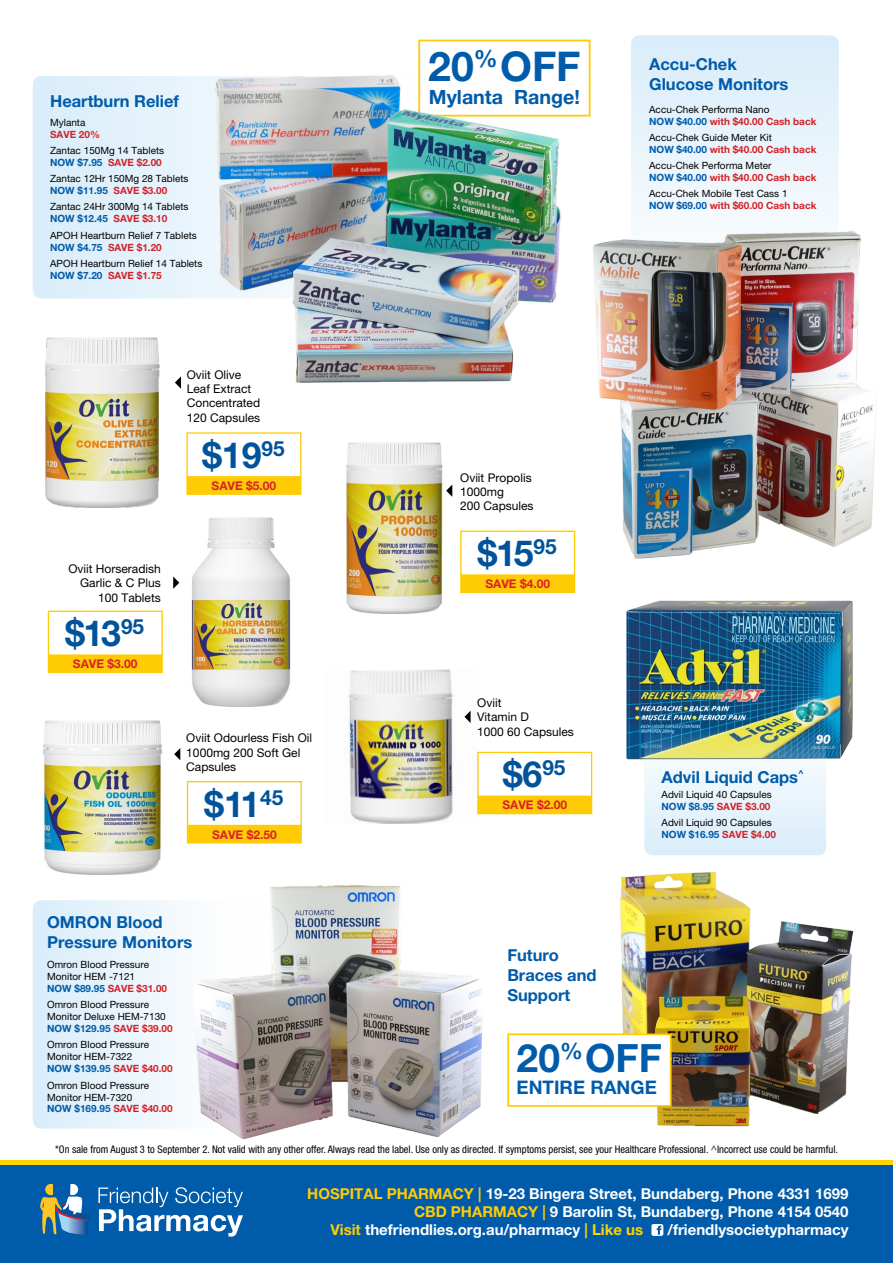
<style>
.page{position:relative;width:893px;height:1263px;background:#fff}
.page>*{position:absolute;margin:0;border:0;box-sizing:border-box;transform-origin:0 0}
.t1{font:700 40.95px "Helvetica Neue LT Pro";color:#005baa}
.t2{font:700 39.15px "Helvetica Neue LT Pro";color:#005baa}
.t3{font:700 36px "Helvetica Neue LT Pro";letter-spacing:-.06em;color:#00539b}
.t4{font:700 19.65px "Helvetica Neue LT Pro";color:#005baa}
.t5{font:700 18.75px "Helvetica Neue LT Pro";color:#005baa}
.t6{font:700 16.5px/19.8px "Helvetica Neue LT Pro";color:#005baa}
.t7{font:700 15px "Helvetica Neue LT Pro";color:#fff}
.t8{font:12px/14.4px "Helvetica Neue LT Pro";color:#000}
.t9{font:700 12px "Helvetica Neue LT Pro";color:#da2128}
.t10{font:condensed 10.5px "Helvetica Neue LT Pro";color:#000}
.t11{font:10.05px/12px "Helvetica Neue LT Pro";color:#000}
.t12{font:700 10.05px "Helvetica Neue LT Pro";color:#d2232a}
.s1{font-weight:700;color:#005baa}
.s2{font-weight:700;color:#d2232a}
.s3{color:#ffcb05}
.s4{color:#ffd400}
</style>
<div class="page">
<svg style="left:33px;top:900px;width:280px;height:228px;fill:#e9f4fc"></svg>
<div style="left:418px;top:40px;width:173px;height:77px;border:2px solid #ffcb05"></div>
<img style="left:626px;top:600px;width:227px;height:160px">
<img style="left:43px;top:721px;width:119px;height:154px">
<div style="left:33px;top:76px;width:501px;height:222px;background:#e2f1fb;border-radius:9px"></div>
<div style="left:631px;top:35px;width:208px;height:358px;background:linear-gradient(to right,#e7f3fb,#e7f3fb);border-radius:9px"></div>
<img style="left:644px;top:677px;width:182px;height:178px;border-radius:9px">
<img style="left:195px;top:885px;width:287px;height:255px">
<div style="left:0;top:1163px;width:893px;height:100px;background:#005baa"></div>
<svg style="left:98px;top:1187px;width:145px;height:49px"></svg>
<svg style="left:40px;top:1184px;width:50px;height:51px"></svg>
<svg style="left:651px;top:1224px;width:12px;height:12px"></svg>
<hr style="left:0;top:1160px;width:893px;height:4px;background:#ffd400">
<img style="left:592px;top:225px;width:285px;height:334px">
<img style="left:45px;top:338px;width:115px;height:170px">
<svg style="left:186px;top:432px;width:116px;height:63px"></svg>
<svg style="left:173px;top:576px;width:6px;height:13px"></svg>
<img style="left:191px;top:517px;width:100px;height:189px">
<svg style="left:47px;top:610px;width:116px;height:63px"></svg>
<img style="left:349px;top:669px;width:130px;height:155px">
<svg style="left:464px;top:711px;width:7px;height:12px"></svg>
<svg style="left:477px;top:751px;width:116px;height:63px"></svg>
<svg style="left:174px;top:748px;width:6px;height:12px"></svg>
<svg style="left:186px;top:781px;width:116px;height:62px"></svg>
<img style="left:213px;top:67px;width:378px;height:316px">
<img style="left:346px;top:442px;width:97px;height:172px">
<svg style="left:460px;top:530px;width:116px;height:63px"></svg>
<svg style="left:446px;top:485px;width:6px;height:12px"></svg>
<img style="left:619px;top:872px;width:235px;height:255px">
<div style="left:508px;top:1034px;width:163px;height:72px;background:#fff"></div>
<div style="left:507px;top:1033px;width:165px;height:74px;border:2px solid #ffcb05"></div>
<svg style="left:175px;top:376px;width:6px;height:13px"></svg>
<h3 class="t6" style="left:50px;top:91px;width:130px">Heartburn Relief</h3>
<p class="t11" style="left:50px;top:116px;width:37px">Mylanta</p>
<p class="t12" style="left:50px;top:128px;width:51px">SAVE 20%</p>
<p class="t11" style="left:50px;top:144px;width:116px">Zantac 150Mg 14 Tablets<br><span class="s1">NOW $7.95</span> <span class="s2">SAVE $2.00</span></p>
<p class="t11" style="left:50px;top:172px;width:140px">Zantac 12Hr 150Mg 28 Tablets<br><span class="s1">NOW $11.95</span> <span class="s2">SAVE $3.00</span></p>
<p class="t11" style="left:50px;top:201px;width:140px">Zantac 24Hr 300Mg 14 Tablets<br><span class="s1">NOW $12.45</span> <span class="s2">SAVE $3.10</span></p>
<p class="t11" style="left:50px;top:229px;width:148px">APOH Heartburn Relief 7 Tablets<br><span class="s1">NOW $4.75</span> <span class="s2">SAVE $1.20</span></p>
<p class="t11" style="left:50px;top:257px;width:154px">APOH Heartburn Relief 14 Tablets<br><span class="s1">NOW $7.20</span> <span class="s2">SAVE $1.75</span></p>
<p class="t8" style="left:187px;top:367px;width:75px">Oviit Olive<br>Leaf Extract<br>Concentrated<br>120 Capsules</p>
<h3 class="t3" style="left:202px;top:433px;width:84px">$19<sup>95</sup></h3>
<p class="t9" style="left:212px;top:478px;width:66px">SAVE $5.00</p>
<p class="t8" style="left:68px;top:561px;width:94px;text-align:right">Oviit Horseradish<br>Garlic &amp; C Plus<br>100 Tablets</p>
<h3 class="t3" style="left:65px;top:611px;width:80px">$13<sup>95</sup></h3>
<p class="t9" style="left:73px;top:657px;width:66px">SAVE $3.00</p>
<p class="t8" style="left:186px;top:731px;width:127px">Oviit Odourless Fish Oil<br>1000mg 200 Soft Gel<br>Capsules</p>
<h3 class="t3" style="left:204px;top:781px;width:80px">$11<sup>45</sup></h3>
<p class="t9" style="left:212px;top:827px;width:66px">SAVE $2.50</p>
<h3 class="t6" style="left:47px;top:912px;width:147px">OMRON Blood<br>Pressure Monitors</h3>
<p class="t11" style="left:47px;top:958px;width:121px">Omron Blood Pressure<br>Monitor HEM -7121<br><span class="s1">NOW $89.95</span> <span class="s2">SAVE $31.00</span></p>
<p class="t11" style="left:47px;top:998px;width:127px">Omron Blood Pressure<br>Monitor Deluxe HEM-7130<br><span class="s1">NOW $129.95</span> <span class="s2">SAVE $39.00</span></p>
<p class="t11" style="left:47px;top:1039px;width:127px">Omron Blood Pressure<br>Monitor HEM-7322<br><span class="s1">NOW $139.95</span> <span class="s2">SAVE $40.00</span></p>
<p class="t11" style="left:47px;top:1079px;width:127px">Omron Blood Pressure<br>Monitor HEM-7320<br><span class="s1">NOW $169.95</span> <span class="s2">SAVE $40.00</span></p>
<h1 class="t1" style="left:428px;top:41px;width:154px">20<sup>%</sup> OFF</h1>
<h3 class="t4" style="left:429px;top:85px;width:153px">Mylanta Range!</h3>
<h3 class="t6" style="left:649px;top:54px;width:141px">Accu-Chek<br>Glucose Monitors</h3>
<p class="t11" style="left:649px;top:103px;width:169px">Accu-Chek Performa Nano<br><span class="s1">NOW $40.00</span> <span class="s2">with $40.00 Cash back</span></p>
<p class="t11" style="left:649px;top:131px;width:169px">Accu-Chek Guide Meter Kit<br><span class="s1">NOW $40.00</span> <span class="s2">with $40.00 Cash back</span></p>
<p class="t11" style="left:649px;top:159px;width:169px">Accu-Chek Performa Meter<br><span class="s1">NOW $40.00</span> <span class="s2">with $40.00 Cash back</span></p>
<p class="t11" style="left:649px;top:187px;width:169px">Accu-Chek Mobile Test Cass 1<br><span class="s1">NOW $69.00</span> <span class="s2">with $60.00 Cash back</span></p>
<p class="t8" style="left:460px;top:470px;width:75px">Oviit Propolis<br>1000mg<br>200 Capsules</p>
<h3 class="t3" style="left:478px;top:531px;width:80px">$15<sup>95</sup></h3>
<p class="t9" style="left:485px;top:576px;width:66px">SAVE $4.00</p>
<p class="t8" style="left:477px;top:695px;width:98px">Oviit<br>Vitamin D<br>1000 60 Capsules</p>
<h3 class="t3" style="left:503px;top:752px;width:64px">$6<sup>95</sup></h3>
<p class="t9" style="left:502px;top:798px;width:66px">SAVE $2.00</p>
<h3 class="t6" style="left:507px;top:945px;width:91px">Futuro<br>Braces and<br>Support</h3>
<h3 class="t6" style="left:662px;top:766px;width:144px">Advil Liquid Caps<sup>^</sup></h3>
<p class="t11" style="left:662px;top:788px;width:112px">Advil Liquid 40 Capsules<br><span class="s1">NOW $8.95</span> <span class="s2">SAVE $3.00</span></p>
<p class="t11" style="left:662px;top:816px;width:116px">Advil Liquid 90 Capsules<br><span class="s1">NOW $16.95</span> <span class="s2">SAVE $4.00</span></p>
<h2 class="t2" style="left:517px;top:1033px;width:147px">20<sup>%</sup> OFF</h2>
<h3 class="t5" style="left:517px;top:1076px;width:142px">ENTIRE RANGE</h3>
<p class="t10" style="left:55px;top:1143px;width:784px">*On sale from August 3 to September 2. Not valid with any other offer. Always read the label. Use only as directed. If symptoms persist, see your Healthcare Professional. ^Incorrect use could be harmful.</p>
<h3 class="t7" style="left:307px;top:1184px;width:543px"><span class="s3">HOSPITAL PHARMACY |</span> 19-23 Bingera Street, Bundaberg, Phone 4331 1699</h3>
<h3 class="t7" style="left:414px;top:1202px;width:436px"><span class="s3">CBD PHARMACY |</span> 9 Barolin St, Bundaberg, Phone 4154 0540</h3>
<h3 class="t7" style="left:330px;top:1220px;width:314px"><span class="s3">Visit</span> thefriendlies.org.au/pharmacy <span class="s4">| Like us</span></h3>
<h3 class="t7" style="left:667px;top:1220px;width:183px">/friendlysocietypharmacy</h3>
</div>
